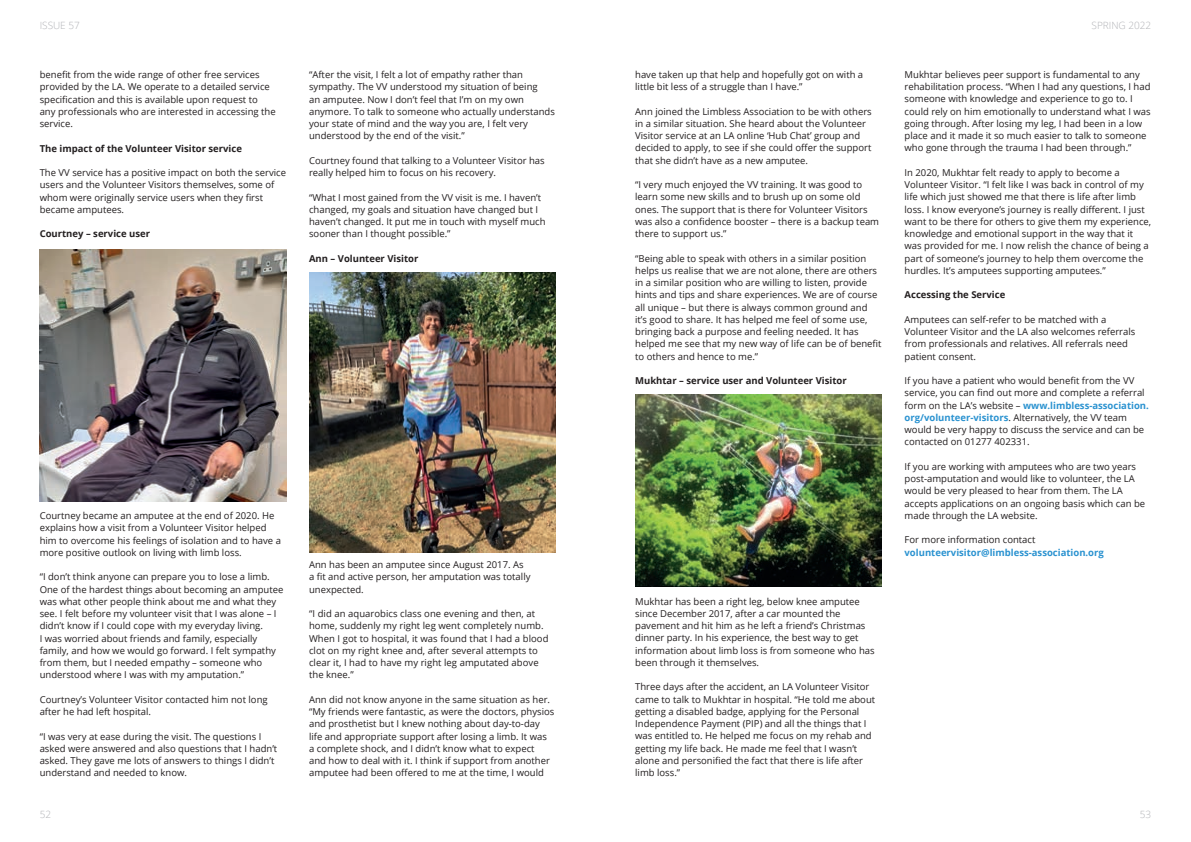
<style>
.page{position:relative;width:1191px;height:842px;background:#fff}
.page>*{position:absolute;margin:0;border:0;box-sizing:border-box;transform-origin:0 0}
.t1{font:300 10px "Open Sans";color:#b2b3b7}
.t2{font:9.5px/12.2px "Open Sans";color:#231f20}
.t3{font:700 9.5px "Open Sans";color:#231f20}
.t4{font:700 9.5px "Open Sans";color:#2a92d0}
.s1{font-weight:700;color:#2a92d0}
</style>
<div class="page">
<img style="left:40px;top:249px;width:246px;height:253px">
<img style="left:309px;top:272px;width:247px;height:281px">
<img style="left:635px;top:394px;width:247px;height:193px">
<p class="t1" style="left:40px;top:18px;width:42px">ISSUE 57</p>
<p class="t1" style="left:1091px;top:18px;width:61px">SPRING 2022</p>
<p class="t2" style="left:40px;top:68px;width:237px">benefit from the wide range of other free services provided by the LA. We operate to a detailed service specification and this is available upon request to any professionals who are interested in accessing the service.</p>
<p class="t3" style="left:40px;top:141px;width:204px">The impact of the Volunteer Visitor service</p>
<p class="t2" style="left:40px;top:166px;width:248px">The VV service has a positive impact on both the service users and the Volunteer Visitors themselves, some of whom were originally service users when they first became amputees.</p>
<p class="t3" style="left:40px;top:227px;width:112px">Courtney – service user</p>
<p class="t2" style="left:309px;top:68px;width:247px">“After the visit, I felt a lot of empathy rather than sympathy. The VV understood my situation of being<br>an amputee. Now I don’t feel that I’m on my own anymore. To talk to someone who actually understands your state of mind and the way you are, I felt very understood by the end of the visit.”</p>
<p class="t2" style="left:309px;top:154px;width:237px">Courtney found that talking to a Volunteer Visitor has really helped him to focus on his recovery.</p>
<p class="t2" style="left:309px;top:191px;width:238px">“What I most gained from the VV visit is me. I haven’t changed, my goals and situation have changed but I haven’t changed. It put me in touch with myself much sooner than I thought possible.”</p>
<p class="t3" style="left:309px;top:252px;width:111px">Ann – Volunteer Visitor</p>
<p class="t2" style="left:40px;top:509px;width:243px">Courtney became an amputee at the end of 2020. He explains how a visit from a Volunteer Visitor helped him to overcome his feelings of isolation and to have a more positive outlook on living with limb loss.</p>
<p class="t2" style="left:40px;top:571px;width:245px">“I don’t think anyone can prepare you to lose a limb.<br>One of the hardest things about becoming an amputee was what other people think about me and what they see. I felt before my volunteer visit that I was alone – I didn’t know if I could cope with my everyday living.<br>I was worried about friends and family, especially family, and how we would go forward. I felt sympathy from them, but I needed empathy – someone who understood where I was with my amputation.”</p>
<p class="t2" style="left:40px;top:693px;width:229px">Courtney’s Volunteer Visitor contacted him not long after he had left hospital.</p>
<p class="t2" style="left:40px;top:730px;width:239px">“I was very at ease during the visit. The questions I asked were answered and also questions that I hadn’t asked. They gave me lots of answers to things I didn’t understand and needed to know.</p>
<p class="t2" style="left:309px;top:558px;width:223px">Ann has been an amputee since August 2017. As a fit and active person, her amputation was totally unexpected.</p>
<p class="t2" style="left:309px;top:607px;width:241px">“I did an aquarobics class one evening and then, at home, suddenly my right leg went completely numb.<br>When I got to hospital, it was found that I had a blood clot on my right knee and, after several attempts to clear it, I had to have my right leg amputated above the knee.”</p>
<p class="t2" style="left:309px;top:693px;width:247px">Ann did not know anyone in the same situation as her. “My friends were fantastic, as were the doctors, physios and prosthetist but I knew nothing about day-to-day life and appropriate support after losing a limb. It was a complete shock, and I didn’t know what to expect<br>and how to deal with it. I think if support from another amputee had been offered to me at the time, I would</p>
<p class="t2" style="left:635px;top:68px;width:229px">have taken up that help and hopefully got on with a little bit less of a struggle than I have.”</p>
<p class="t2" style="left:635px;top:105px;width:238px">Ann joined the Limbless Association to be with others in a similar situation. She heard about the Volunteer Visitor service at an LA online ‘Hub Chat’ group and decided to apply, to see if she could offer the support that she didn’t have as a new amputee.</p>
<p class="t2" style="left:635px;top:178px;width:245px">“I very much enjoyed the VV training. It was good to learn some new skills and to brush up on some old ones. The support that is there for Volunteer Visitors was also a confidence booster – there is a backup team there to support us.”</p>
<p class="t2" style="left:635px;top:252px;width:248px">“Being able to speak with others in a similar position helps us realise that we are not alone, there are others in a similar position who are willing to listen, provide hints and tips and share experiences. We are of course all unique – but there is always common ground and it’s good to share. It has helped me feel of some use, bringing back a purpose and feeling needed. It has helped me see that my new way of life can be of benefit to others and hence to me.”</p>
<p class="t3" style="left:635px;top:374px;width:213px">Mukhtar – service user and Volunteer Visitor</p>
<p class="t2" style="left:635px;top:595px;width:241px">Mukhtar has been a right leg, below knee amputee since December 2017, after a car mounted the pavement and hit him as he left a friend’s Christmas dinner party. In his experience, the best way to get information about limb loss is from someone who has been through it themselves.</p>
<p class="t2" style="left:635px;top:681px;width:241px">Three days after the accident, an LA Volunteer Visitor came to talk to Mukhtar in hospital. “He told me about getting a disabled badge, applying for the Personal Independence Payment (PIP) and all the things that I was entitled to. He helped me focus on my rehab and getting my life back. He made me feel that I wasn’t alone and personified the fact that there is life after limb loss.”</p>
<p class="t2" style="left:904px;top:68px;width:248px">Mukhtar believes peer support is fundamental to any rehabilitation process. “When I had any questions, I had someone with knowledge and experience to go to. I could rely on him emotionally to understand what I was going through. After losing my leg, I had been in a low place and it made it so much easier to talk to someone who gone through the trauma I had been through.”</p>
<p class="t2" style="left:904px;top:166px;width:248px">In 2020, Mukhtar felt ready to apply to become a Volunteer Visitor. “I felt like I was back in control of my life which just showed me that there is life after limb loss. I know everyone’s journey is really different. I just want to be there for others to give them my experience, knowledge and emotional support in the way that it was provided for me. I now relish the chance of being a part of someone’s journey to help them overcome the hurdles. It’s amputees supporting amputees.”</p>
<p class="t3" style="left:904px;top:288px;width:102px">Accessing the Service</p>
<p class="t2" style="left:904px;top:313px;width:232px">Amputees can self-refer to be matched with a Volunteer Visitor and the LA also welcomes referrals from professionals and relatives. All referrals need patient consent.</p>
<p class="t2" style="left:904px;top:374px;width:246px">If you have a patient who would benefit from the VV service, you can find out more and complete a referral form on the LA’s website – <span class="s1">www.limbless-association. org/volunteer-visitors</span>. Alternatively, the VV team would be very happy to discuss the service and can be contacted on 01277 402331.</p>
<p class="t2" style="left:904px;top:460px;width:242px">If you are working with amputees who are two years post-amputation and would like to volunteer, the LA would be very pleased to hear from them. The LA accepts applications on an ongoing basis which can be made through the LA website.</p>
<p class="t2" style="left:904px;top:533px;width:132px">For more information contact</p>
<p class="t4" style="left:904px;top:545px;width:201px">volunteervisitor@limbless-association.org</p>
<p class="t1" style="left:40px;top:807px;width:13px">52</p>
<p class="t1" style="left:1139px;top:807px;width:13px">53</p>
</div>
